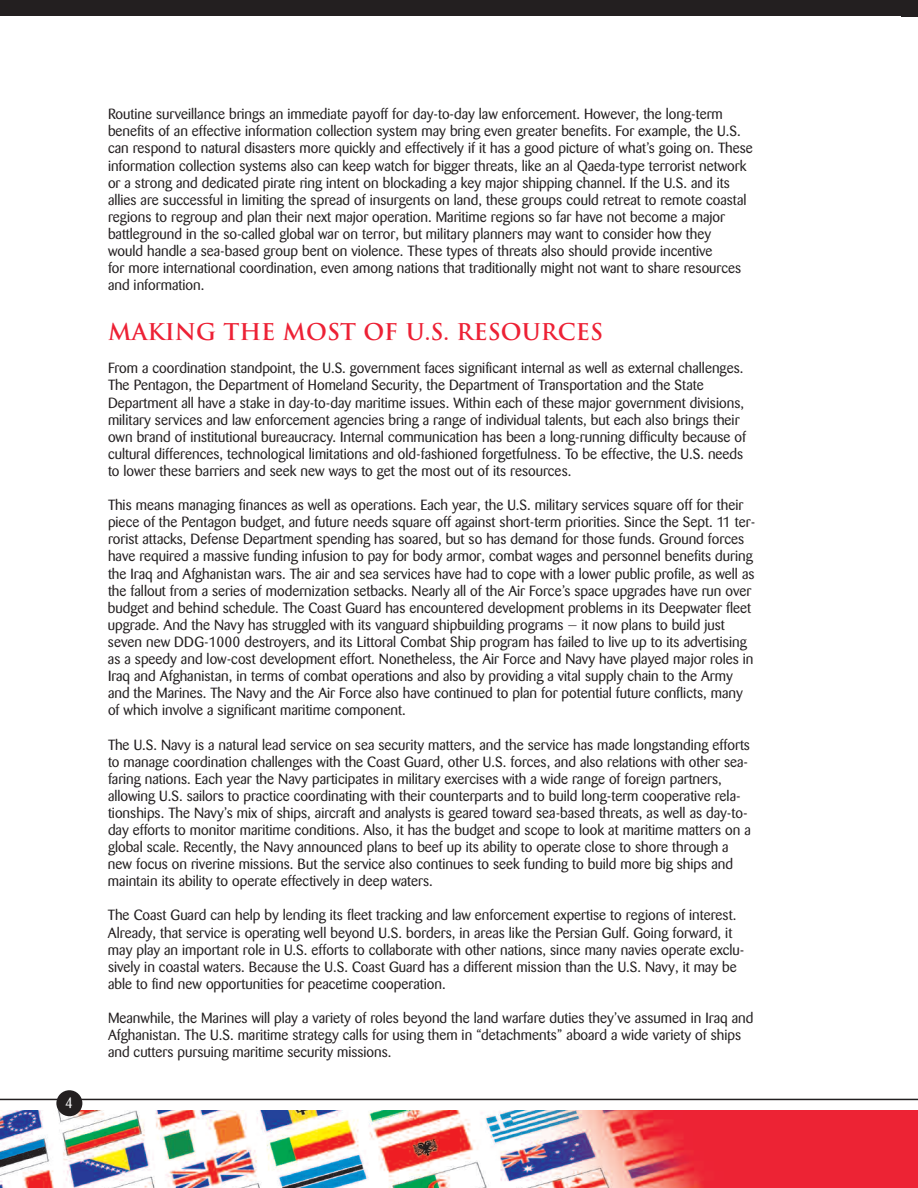
<style>
.page{position:relative;width:918px;height:1188px;background:#fff}
.page>*{position:absolute;margin:0;border:0;box-sizing:border-box;transform-origin:0 0}
.t1{font:700 22.5px "Trajan";color:#ed2135}
.t2{font:15px "Barmeno";color:#fff}
.t3{font:14.7px/17.1px "Barmeno";color:#231f20}
</style>
<div class="page">
<img style="left:0;top:1110px;width:918px;height:78px">
<div style="left:0;top:0;width:918px;height:16px;background:#231f20"></div>
<hr style="left:0;top:1099px;width:918px;height:1px;background:#231f20">
<div style="left:56px;top:1090px;width:26px;height:26px;background:#231f20;border-radius:50%"></div>
<p class="t2" style="left:65px;top:1097px;width:10px">4</p>
<p class="t3" style="left:108px;top:107px;width:646px">Routine surveillance brings an immediate payoff for day-to-day law enforcement. However, the long-term benefits of an effective information collection system may bring even greater benefits. For example, the U.S. can respond to natural disasters more quickly and effectively if it has a good picture of what’s going on. These information collection systems also can keep watch for bigger threats, like an al Qaeda-type terrorist network or a strong and dedicated pirate ring intent on blockading a key major shipping channel. If the U.S. and its allies are successful in limiting the spread of insurgents on land, these groups could retreat to remote coastal regions to regroup and plan their next major operation. Maritime regions so far have not become a major battleground in the so-called global war on terror, but military planners may want to consider how they<br>would handle a sea-based group bent on violence. These types of threats also should provide incentive<br>for more international coordination, even among nations that traditionally might not want to share resources and information.</p>
<h1 class="t1" style="left:108px;top:319px;width:497px">MAKING THE MOST OF U.S. RESOURCES</h1>
<p class="t3" style="left:108px;top:361px;width:640px">From a coordination standpoint, the U.S. government faces significant internal as well as external challenges.<br>The Pentagon, the Department of Homeland Security, the Department of Transportation and the State Department all have a stake in day-to-day maritime issues. Within each of these major government divisions, military services and law enforcement agencies bring a range of individual talents, but each also brings their own brand of institutional bureaucracy. Internal communication has been a long-running difficulty because of cultural differences, technological limitations and old-fashioned forgetfulness. To be effective, the U.S. needs to lower these barriers and seek new ways to get the most out of its resources.</p>
<p class="t3" style="left:108px;top:498px;width:649px">This means managing finances as well as operations. Each year, the U.S. military services square off for their piece of the Pentagon budget, and future needs square off against short-term priorities. Since the Sept. 11 ter&shy;rorist attacks, Defense Department spending has soared, but so has demand for those funds. Ground forces have required a massive funding infusion to pay for body armor, combat wages and personnel benefits during the Iraq and Afghanistan wars. The air and sea services have had to cope with a lower public profile, as well as the fallout from a series of modernization setbacks. Nearly all of the Air Force’s space upgrades have run over budget and behind schedule. The Coast Guard has encountered development problems in its Deepwater fleet upgrade. And the Navy has struggled with its vanguard shipbuilding programs — it now plans to build just seven new DDG-1000 destroyers, and its Littoral Combat Ship program has failed to live up to its advertising as a speedy and low-cost development effort. Nonetheless, the Air Force and Navy have played major roles in Iraq and Afghanistan, in terms of combat operations and also by providing a vital supply chain to the Army and the Marines. The Navy and the Air Force also have continued to plan for potential future conflicts, many of which involve a significant maritime component.</p>
<p class="t3" style="left:108px;top:737px;width:644px">The U.S. Navy is a natural lead service on sea security matters, and the service has made longstanding efforts to manage coordination challenges with the Coast Guard, other U.S. forces, and also relations with other sea&shy;faring nations. Each year the Navy participates in military exercises with a wide range of foreign partners, allowing U.S. sailors to practice coordinating with their counterparts and to build long-term cooperative rela&shy;tionships. The Navy’s mix of ships, aircraft and analysts is geared toward sea-based threats, as well as day-to&shy;day efforts to monitor maritime conditions. Also, it has the budget and scope to look at maritime matters on a global scale. Recently, the Navy announced plans to beef up its ability to operate close to shore through a new focus on riverine missions. But the service also continues to seek funding to build more big ships and maintain its ability to operate effectively in deep waters.</p>
<p class="t3" style="left:108px;top:908px;width:638px">The Coast Guard can help by lending its fleet tracking and law enforcement expertise to regions of interest.<br>Already, that service is operating well beyond U.S. borders, in areas like the Persian Gulf. Going forward, it may play an important role in U.S. efforts to collaborate with other nations, since many navies operate exclu&shy;sively in coastal waters. Because the U.S. Coast Guard has a different mission than the U.S. Navy, it may be able to find new opportunities for peacetime cooperation.</p>
<p class="t3" style="left:108px;top:1011px;width:647px">Meanwhile, the Marines will play a variety of roles beyond the land warfare duties they’ve assumed in Iraq and<br>Afghanistan. The U.S. maritime strategy calls for using them in “detachments” aboard a wide variety of ships and cutters pursuing maritime security missions.</p>
</div>
